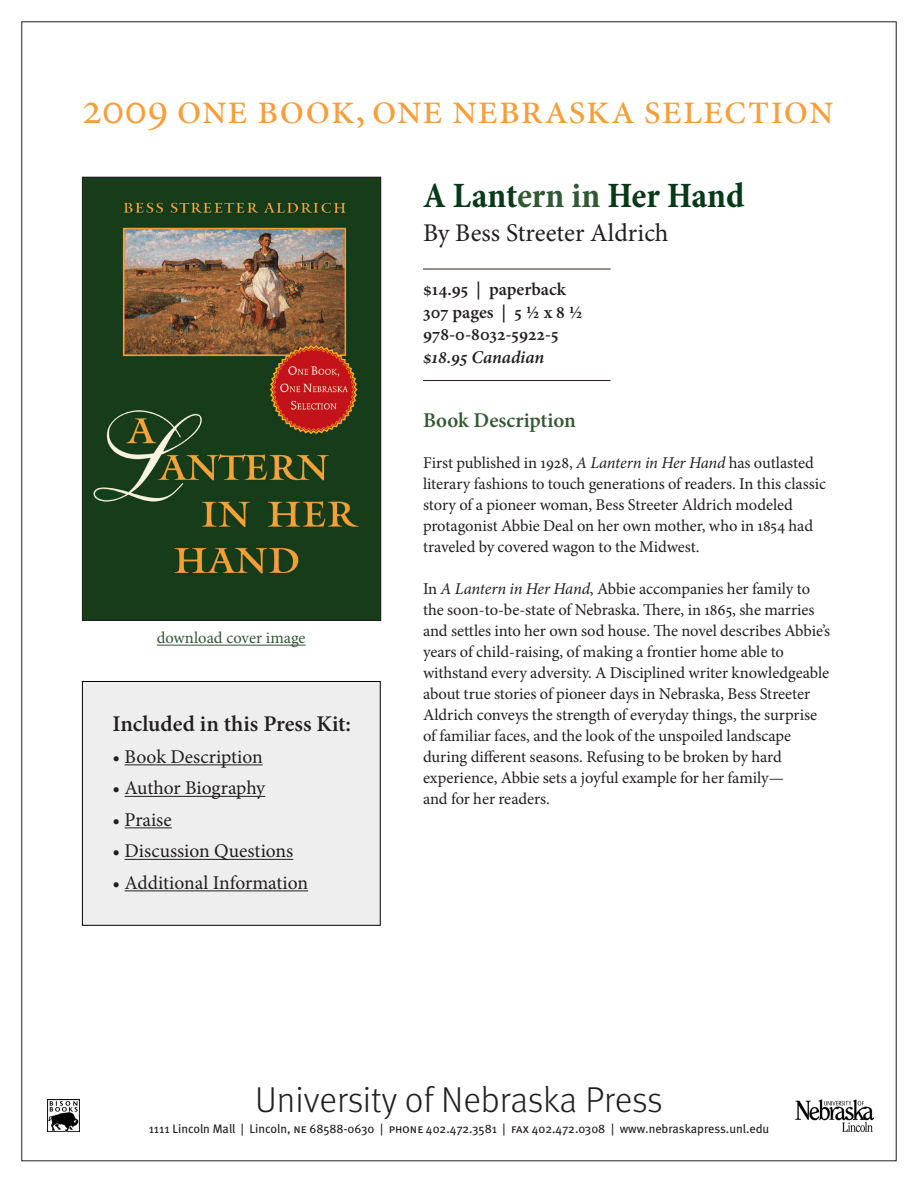
<style>
.page{position:relative;width:918px;height:1188px;background:#fff}
.page>*{position:absolute;margin:0;border:0;box-sizing:border-box;transform-origin:0 0}
.t1{font:45px "Minion MM SC 367 585 30";letter-spacing:-.005em;color:#f89e39}
.t2{font:300 36px "Meta";color:#231f20}
.t3{font:700 condensed 36px "Minion Pro";letter-spacing:-.005em;color:#083918}
.t4{font:25.5px "Minion Pro";color:#231f20}
.t5{font:600 22.5px "Minion Pro";color:#231f20}
.t6{font:600 21px "Minion Pro";color:#325834}
.t7{font:19.5px "Minion Pro";color:#231f20}
.t8{font:600 18px "Minion Pro";color:#231f20}
.t9{font:italic 600 18px "Minion Pro";letter-spacing:-.005em;color:#231f20}
.Frontlist_-_Descript{font:16.5px/21px "Minion Pro";color:#231f20}
.t10{font:16.5px "Minion Pro";color:#325834}
.t11{font:12.3px "Meta";color:#231f20}
.s1{color:#325834}
.s2{font-style:italic}
.s3{font-family:"Meta Book Caps"}
</style>
<div class="page">
<img style="left:47px;top:1099px;width:32px;height:33px">
<img style="left:796px;top:1099px;width:78px;height:33px">
<img style="left:84px;top:179px;width:295px;height:440px">
<div style="left:82px;top:177px;width:299px;height:444px;border:1px solid #231f20"></div>
<hr style="left:157px;top:645px;width:149px;height:1px;background:#325834">
<hr style="left:423px;top:380px;width:187px;height:1px;background:#281e1b">
<hr style="left:423px;top:269px;width:187px;height:1px;background:#281e1b">
<div style="left:82px;top:681px;width:298px;height:245px;background:#eeeeef;border:1px solid #000"></div>
<hr style="left:125px;top:765px;width:138px;height:1px;background:#231f20">
<hr style="left:125px;top:796px;width:140px;height:1px;background:#231f20">
<hr style="left:125px;top:828px;width:47px;height:1px;background:#231f20">
<hr style="left:125px;top:859px;width:168px;height:1px;background:#231f20">
<hr style="left:125px;top:891px;width:183px;height:1px;background:#231f20">
<p class="t1" style="left:82px;top:85px;width:753px">2009 one book, one nebraska selection</p>
<p class="t10" style="left:157px;top:627px;width:150px">download cover image</p>
<p class="t5" style="left:113px;top:709px;width:240px">Included in this Press Kit:</p>
<p class="t7" style="left:113px;top:744px;width:152px">• Book Description</p>
<p class="t7" style="left:113px;top:775px;width:154px">• Author Biography</p>
<p class="t7" style="left:113px;top:807px;width:61px">• Praise</p>
<p class="t7" style="left:113px;top:838px;width:182px">• Discussion Questions</p>
<p class="t7" style="left:113px;top:870px;width:197px">• Additional Information</p>
<p class="t3" style="left:423px;top:171px;width:323px">A Lant<span class="s1">ern in</span> Her Hand</p>
<p class="t4" style="left:423px;top:216px;width:247px">By Bess Streeter Aldrich</p>
<p class="t8" style="left:423px;top:277px;width:144px">$14.95 | paperback</p>
<p class="t8" style="left:423px;top:300px;width:162px">307 pages | 5 ½ x 8 ½</p>
<p class="t8" style="left:423px;top:322px;width:137px">978-0-8032-5922-5</p>
<p class="t9" style="left:423px;top:344px;width:123px">$18.95 Canadian</p>
<p class="t6" style="left:423px;top:406px;width:154px">Book Description</p>
<p class="Frontlist_-_Descript" style="left:423px;top:452px;width:405px">First published in 1928, <span class="s2">A Lantern in Her Hand</span> has outlasted literary fashions to touch generations of readers. In this classic story of a pioneer woman, Bess Streeter Aldrich modeled protagonist Abbie Deal on her own mother, who in 1854 had traveled by covered wagon to the Midwest.</p>
<p class="Frontlist_-_Descript" style="left:423px;top:578px;width:409px">In <span class="s2">A Lantern in Her Hand</span>, Abbie accompanies her family to the soon-to-be-state of Nebraska. There, in 1865, she marries and settles into her own sod house. The novel describes Abbie’s years of child-raising, of making a frontier home able to withstand every adversity. A Disciplined writer knowledgeable about true stories of pioneer days in Nebraska, Bess Streeter Aldrich conveys the strength of everyday things, the surprise of familiar faces, and the look of the unspoiled landscape during different seasons. Refusing to be broken by hard experience, Abbie sets a joyful example for her family—<br>and for her readers.</p>
<p class="t2" style="left:255px;top:1079px;width:409px">University of Nebraska Press</p>
<p class="t11" style="left:149px;top:1121px;width:622px">1111 Lincoln Mall | Lincoln, <span class="s3">ne</span> 68588-0630 | <span class="s3">phone</span> 402.472.3581 | <span class="s3">fax</span> 402.472.0308 | www.nebraskapress.unl.edu</p>
</div>
